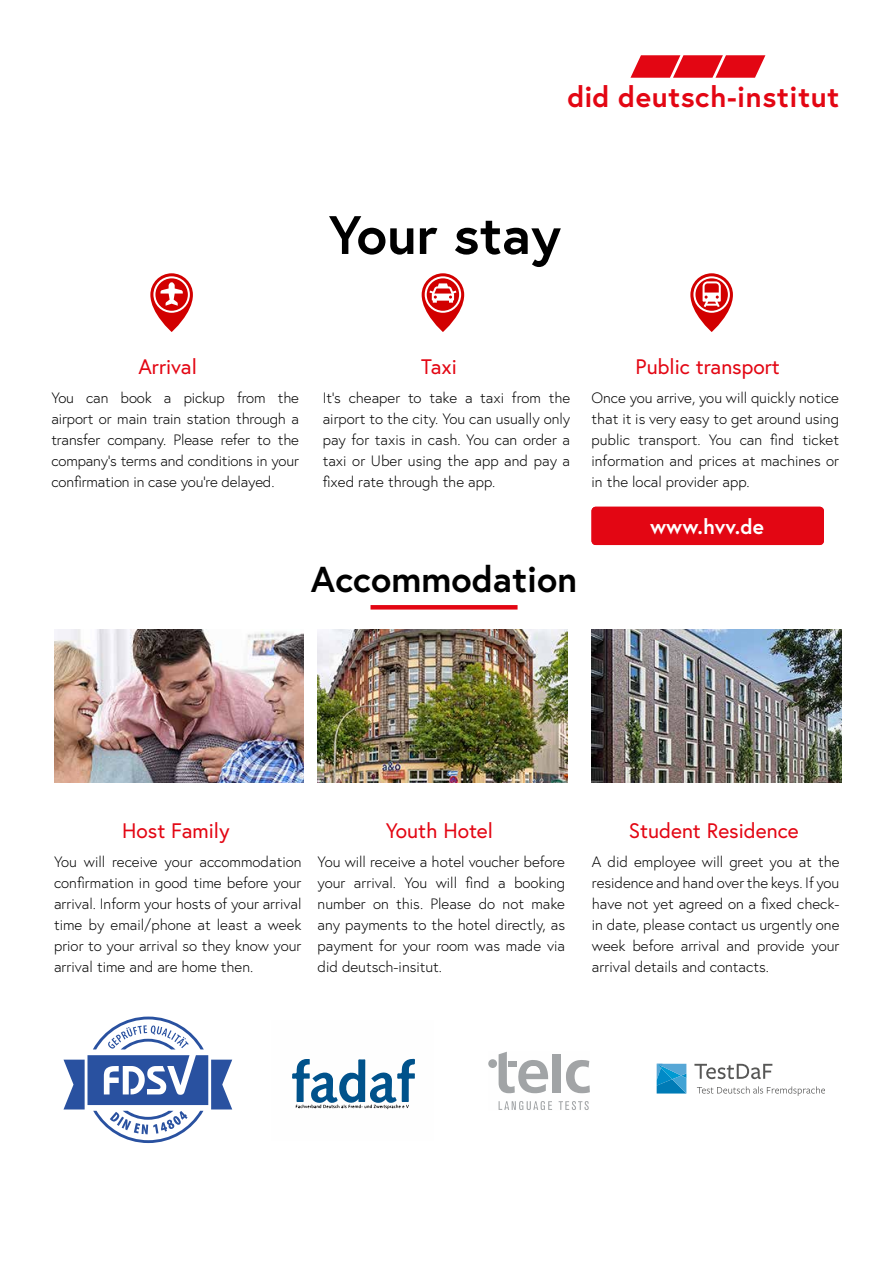
<style>
.page{position:relative;width:893px;height:1263px;background:#fff}
.page>*{position:absolute;margin:0;border:0;box-sizing:border-box;transform-origin:0 0}
.t1{font:700 54px "Europa";color:#000}
.t2{font:700 36px "Europa";color:#000}
.t3{font:700 28.95px "Europa";letter-spacing:.02em;color:#e30613}
.t4{font:21px "Europa";color:#e30613}
.t5{font:700 21px "Europa";color:#fff}
.t6{font:300 15px/21px "Europa";color:#000;text-align:justify}
</style>
<div class="page">
<img style="left:54px;top:629px;width:250px;height:153px">
<img style="left:318px;top:629px;width:249px;height:153px">
<img style="left:592px;top:629px;width:249px;height:153px">
<div style="left:591px;top:507px;width:233px;height:38px;background:#e30613;border-radius:4px"></div>
<svg style="left:370px;top:605px;width:148px;height:4px"></svg>
<svg style="left:690px;top:273px;width:43px;height:59px"></svg>
<svg style="left:422px;top:273px;width:42px;height:59px"></svg>
<svg style="left:150px;top:273px;width:43px;height:59px"></svg>
<svg style="left:630px;top:55px;width:135px;height:23px;background:#e62934"></svg>
<svg style="left:93px;top:1016px;width:111px;height:33px"></svg>
<svg style="left:64px;top:1055px;width:168px;height:88px"></svg>
<svg style="left:488px;top:1052px;width:102px;height:58px"></svg>
<svg style="left:657px;top:1064px;width:29px;height:29px"></svg>
<svg style="left:697px;top:1086px;width:128px;height:10px"></svg>
<svg style="left:694px;top:1064px;width:78px;height:15px"></svg>
<svg style="left:292px;top:1058px;width:123px;height:52px"></svg>
<h3 class="t3" style="left:568px;top:77px;width:273px">did deutsch-institut</h3>
<h1 class="t1" style="left:329px;top:198px;width:234px">Your stay</h1>
<h3 class="t4" style="left:138px;top:353px;width:60px">Arrival</h3>
<p class="t6" style="left:51px;top:387px;width:249px">You can book a pickup from the airport or main train station through a transfer company. Please refer to the company’s terms and conditions in your confirmation in case you’re delayed.</p>
<h3 class="t4" style="left:421px;top:353px;width:37px">Taxi</h3>
<p class="t6" style="left:323px;top:387px;width:249px">It’s cheaper to take a taxi from the airport to the city. You can usually only pay for taxis in cash. You can order a taxi or Uber using the app and pay a fixed rate through the app.</p>
<h2 class="t2" style="left:311px;top:554px;width:268px">Accommodation</h2>
<h3 class="t4" style="left:636px;top:353px;width:146px">Public transport</h3>
<p class="t6" style="left:591px;top:387px;width:249px">Once you arrive, you will quickly notice that it is very easy to get around using public transport. You can find ticket information and prices at machines or in the local provider app.</p>
<h3 class="t5" style="left:650px;top:512px;width:115px">www.hvv.de</h3>
<h3 class="t4" style="left:122px;top:817px;width:109px">Host Family</h3>
<p class="t6" style="left:54px;top:850px;width:249px">You will receive your accommodation confirmation in good time before your arrival. Inform your hosts of your arrival time by email/phone at least a week prior to your arrival so they know your arrival time and are home then.</p>
<h3 class="t4" style="left:386px;top:817px;width:109px">Youth Hotel</h3>
<p class="t6" style="left:318px;top:850px;width:249px">You will receive a hotel voucher before your arrival. You will find a booking number on this. Please do not make any payments to the hotel directly, as payment for your room was made via did deutsch-insitut.</p>
<h3 class="t4" style="left:629px;top:817px;width:171px">Student Residence</h3>
<p class="t6" style="left:592px;top:850px;width:249px">A did employee will greet you at the residence and hand over the keys. If you have not yet agreed on a fixed check&shy;in date, please contact us urgently one week before arrival and provide your arrival details and contacts.</p>
</div>
